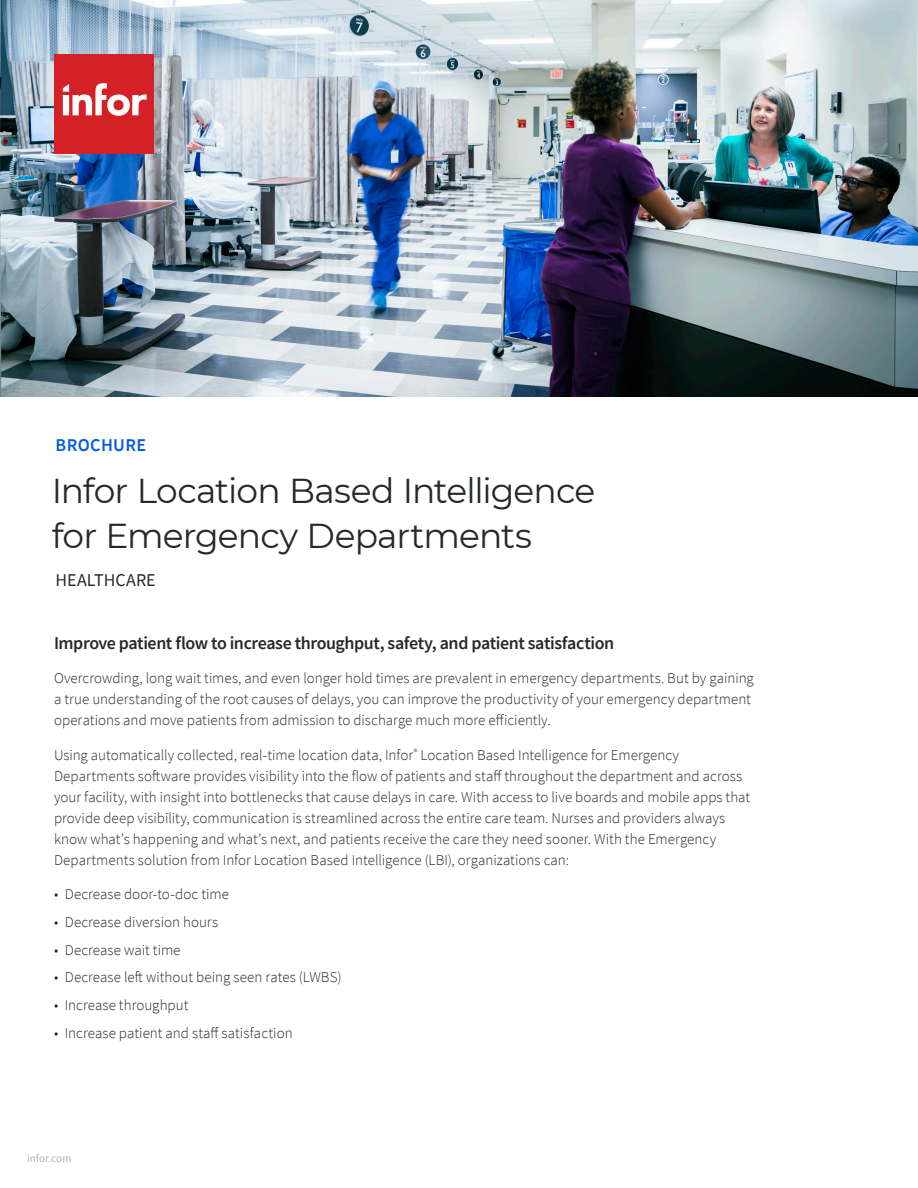
<style>
.page{position:relative;width:918px;height:1188px;background:#fff}
.page>*{position:absolute;margin:0;border:0;box-sizing:border-box;transform-origin:0 0}
.Headline{font:34.5px/45px "Montserrat";letter-spacing:-.025em;color:#26292c}
.Subhead_1{font:600 18px "Source Sans Pro";letter-spacing:-.025em;color:#26292c}
.Mustache{font:18px "Source Sans Pro";color:#26292c}
.Eyebrow{font:600 18px "Source Sans Pro";letter-spacing:.02em;color:#005ce6}
.Intro_Body_Copy{font:300 15px/21px "Source Sans Pro";color:#26292c}
.t1{font:11.25px "Source Sans Pro";color:#b3b3b3}
</style>
<div class="page">
<img style="left:0;top:0;width:918px;height:397px">
<svg style="left:156px;top:148px;width:6px;height:5px"></svg>
<div style="left:54px;top:54px;width:99px;height:99px;background:#d62027"></div>
<svg style="left:63px;top:83px;width:84px;height:33px"></svg>
<p class="Eyebrow" style="left:56px;top:434px;width:92px">BROCHURE</p>
<p class="Headline" style="left:52px;top:467px;width:545px">Infor Location Based Intelligence for Emergency Departments</p>
<p class="Mustache" style="left:56px;top:569px;width:102px">HEALTHCARE</p>
<p class="Subhead_1" style="left:54px;top:631px;width:562px">Improve patient flow to increase throughput, safety, and patient satisfaction</p>
<p class="Intro_Body_Copy" style="left:54px;top:668px;width:701px">Overcrowding, long wait times, and even longer hold times are prevalent in emergency departments. But by gaining a true understanding of the root causes of delays, you can improve the productivity of your emergency department operations and move patients from admission to discharge much more efficiently.</p>
<p class="Intro_Body_Copy" style="left:54px;top:744px;width:698px">Using automatically collected, real-time location data, Infor<sup>®</sup> Location Based Intelligence for Emergency Departments software provides visibility into the flow of patients and staff throughout the department and across your facility, with insight into bottlenecks that cause delays in care. With access to live boards and mobile apps that provide deep visibility, communication is streamlined across the entire care team. Nurses and providers always know what’s happening and what’s next, and patients receive the care they need sooner. With the Emergency Departments solution from Infor Location Based Intelligence (LBI), organizations can:</p>
<p class="Intro_Body_Copy" style="left:54px;top:884px;width:176px">• Decrease door-to-doc time</p>
<p class="Intro_Body_Copy" style="left:54px;top:911px;width:166px">• Decrease diversion hours</p>
<p class="Intro_Body_Copy" style="left:54px;top:939px;width:128px">• Decrease wait time</p>
<p class="Intro_Body_Copy" style="left:54px;top:967px;width:289px">• Decrease left without being seen rates (LWBS)</p>
<p class="Intro_Body_Copy" style="left:54px;top:995px;width:136px">• Increase throughput</p>
<p class="Intro_Body_Copy" style="left:54px;top:1022px;width:240px">• Increase patient and staff satisfaction</p>
<p class="t1" style="left:27px;top:1152px;width:46px">infor.com</p>
</div>
